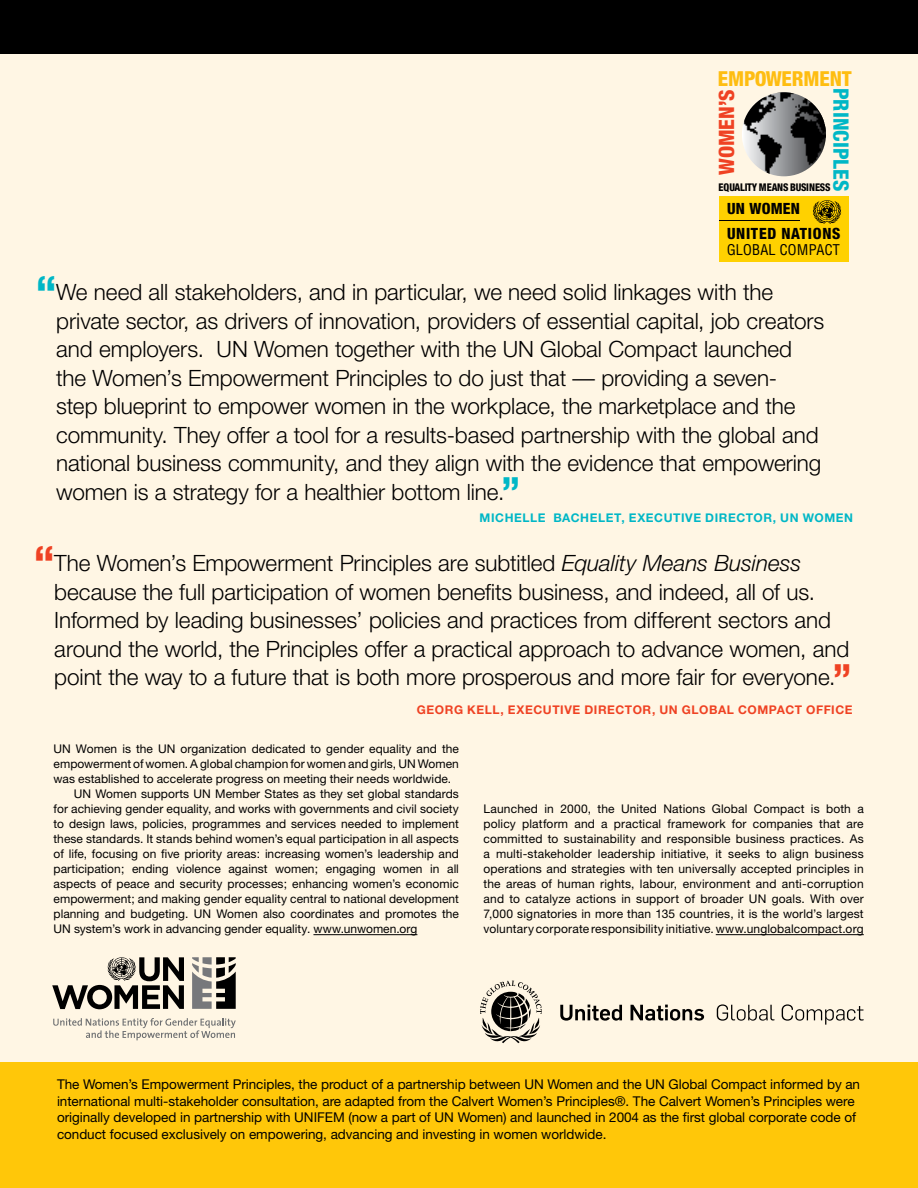
<style>
.page{position:relative;width:918px;height:1188px;background:#fff}
.page>*{position:absolute;margin:0;border:0;box-sizing:border-box;transform-origin:0 0}
.t1{font:300 22.5px/28.5px "Helvetica Neue";letter-spacing:-.005em;color:#000}
.t2{font:800 condensed 21.15px "Helvetica Neue";color:#00b7c6}
.t3{font:800 condensed 21.15px "Helvetica Neue";color:#ef4223}
.t4{font:800 condensed 20.7px "Helvetica Neue";letter-spacing:-.015em;color:#febd11}
.t5{font:800 condensed 15.45px "Helvetica Neue";letter-spacing:.025em;color:#000}
.t6{font:condensed 14.4px "Helvetica";color:#000}
.t7{font:13.5px/16.5px "Helvetica Neue";letter-spacing:-.005em;color:#000}
.t8{font:12px/15px "Helvetica Neue";letter-spacing:.005em;color:#000;text-align:justify}
.t9{font:700 12px "Helvetica Neue";letter-spacing:.045em;color:#ef4223}
.t10{font:700 12px "Helvetica Neue";letter-spacing:.045em;color:#00b7c6}
.t11{font:800 condensed 10.65px "Helvetica Neue";letter-spacing:-.02em;color:#000;scale:.95 1}
.s1{font-weight:800;font-stretch:condensed;font-size:42px;color:#00b7c6}
.s2{font-weight:800;font-stretch:condensed;font-size:37.5px;color:#00b7c6}
.s3{font-weight:800;font-stretch:condensed;font-size:42px;color:#ef4223}
.s4{font-style:italic}
.s5{font-weight:800;font-stretch:condensed;font-size:37.5px;color:#ef4223}
</style>
<div class="page">
<div style="left:0;top:54px;width:918px;height:1134px;background:#fff6e4"></div>
<div style="left:0;top:1063px;width:918px;height:125px;background:#ffc709"></div>
<svg style="left:560px;top:1005px;width:62px;height:16px"></svg>
<svg style="left:631px;top:1005px;width:73px;height:16px"></svg>
<svg style="left:717px;top:1004px;width:57px;height:17px"></svg>
<svg style="left:782px;top:1004px;width:82px;height:21px"></svg>
<svg style="left:480px;top:981px;width:62px;height:62px"></svg>
<hr style="left:716px;top:934px;width:148px;height:1px;background:#000">
<img style="left:742px;top:92px;width:84px;height:84px;border-radius:42px">
<div style="left:719px;top:196px;width:130px;height:66px;background:#ffd100"></div>
<hr style="left:719px;top:221px;width:80px;height:1px;background:#000">
<svg style="left:813px;top:200px;width:28px;height:24px"></svg>
<div style="left:0;top:0;width:918px;height:54px;background:#000"></div>
<svg style="left:52px;top:957px;width:132px;height:52px"></svg>
<svg style="left:53px;top:1018px;width:183px;height:22px"></svg>
<svg style="left:192px;top:957px;width:44px;height:52px"></svg>
<hr style="left:313px;top:934px;width:104px;height:1px;background:#000">
<h3 class="t4" style="left:718px;top:66px;width:135px">EMPOWERMENT</h3>
<h2 class="t2" style="left:854px;top:88px;width:105px;rotate:90deg">PRINCIPLES</h2>
<h2 class="t3" style="left:714px;top:175px;width:87px;rotate:-90deg">WOMEN’S</h2>
<p class="t11" style="left:719px;top:180px;width:119px">EQUALITY MEANS BUSINESS</p>
<p class="t5" style="left:727px;top:199px;width:75px">UN WOMEN</p>
<p class="t5" style="left:727px;top:224px;width:115px">UNITED NATIONS</p>
<p class="t6" style="left:727px;top:241px;width:115px">GLOBAL COMPACT</p>
<p class="t1" style="left:56px;top:277px;width:770px;text-indent:-20px"><span class="s1">“</span>We need all stakeholders, and in particular, we need solid linkages with the private sector, as drivers of innovation, providers of essential capital, job creators and employers. UN Women together with the UN Global Compact launched the Women’s Empowerment Principles to do just that — providing a seven-<br>step blueprint to empower women in the workplace, the marketplace and the community. They offer a tool for a results-based partnership with the global and national business community, and they align with the evidence that empowering women is a strategy for a healthier bottom line.<span class="s2">”</span></p>
<p class="t10" style="left:480px;top:511px;width:375px">MICHELLE BACHELET, EXECUTIVE DI RECTOR, UN WOMEN</p>
<p class="t1" style="left:54px;top:549px;width:798px;text-indent:-20px"><span class="s3">“</span>The Women’s Empowerment Principles are subtitled <span class="s4">Equality Means Business </span>because the full participation of women benefits business, and indeed, all of us.<br>Informed by leading businesses’ policies and practices from different sectors and around the world, the Principles offer a practical approach to advance women, and point the way to a future that is both more prosperous and more fair for everyone.<span class="s5">”</span></p>
<p class="t9" style="left:417px;top:702px;width:398px">GEORG KELL, EXECUTIVE DI RECTOR, UN GLOBAL COMPACT OFFI</p>
<p class="t9" style="left:835px;top:702px;width:19px">CE</p>
<p class="t8" style="left:54px;top:742px;width:407px">UN Women is the UN organization dedicated to gender equality and the</p>
<p class="t8" style="left:54px;top:757px;width:407px">empowerment of women. A global champion for women and girls, UN Women</p>
<p class="t8" style="left:54px;top:772px;width:399px">was established to accelerate progress on meeting their needs worldwide.</p>
<p class="t8" style="left:74px;top:787px;width:387px">UN Women supports UN Member States as they set global standards</p>
<p class="t8" style="left:54px;top:802px;width:407px">for achieving gender equality, and works with governments and civil society</p>
<p class="t8" style="left:54px;top:817px;width:407px">to design laws, policies, programmes and services needed to implement</p>
<p class="t8" style="left:54px;top:832px;width:407px">these standards. It stands behind women’s equal participation in all aspects</p>
<p class="t8" style="left:54px;top:847px;width:407px">of life, focusing on five priority areas: increasing women’s leadership and</p>
<p class="t8" style="left:54px;top:862px;width:407px">participation; ending violence against women; engaging women in all</p>
<p class="t8" style="left:54px;top:877px;width:407px">aspects of peace and security processes; enhancing women’s economic</p>
<p class="t8" style="left:54px;top:892px;width:407px">empowerment; and making gender equality central to national development</p>
<p class="t8" style="left:54px;top:907px;width:407px">planning and budgeting. UN Women also coordinates and promotes the</p>
<p class="t8" style="left:54px;top:922px;width:365px">UN system’s work in advancing gender equality. www.unwomen.org</p>
<p class="t8" style="left:484px;top:802px;width:382px">Launched in 2000, the United Nations Global Compact is both a policy platform and a practical framework for companies that are committed to sustainability and responsible business practices. As a multi-stakeholder leadership initiative, it seeks to align business operations and strategies with ten universally accepted principles in the areas of human rights, labour, environment and anti-corruption and to catalyze actions in support of broader UN goals. With over 7,000 signatories in more than 135 countries, it is the world’s largest voluntary corporate responsibility initiative. www.unglobalcompact.org</p>
<p class="t7" style="left:57px;top:1076px;width:805px">The Women’s Empowerment Principles, the product of a partnership between UN Women and the UN Global Compact informed by an international multi-stakeholder consultation, are adapted from the Calvert Women’s Principles®. The Calvert Women’s Principles were originally developed in partnership with UNI FEM (now a part of UN Women) and launched in 2004 as the first global corporate code of conduct focused exclusively on empowering, advancing and investing in women worldwide.</p>
</div>
